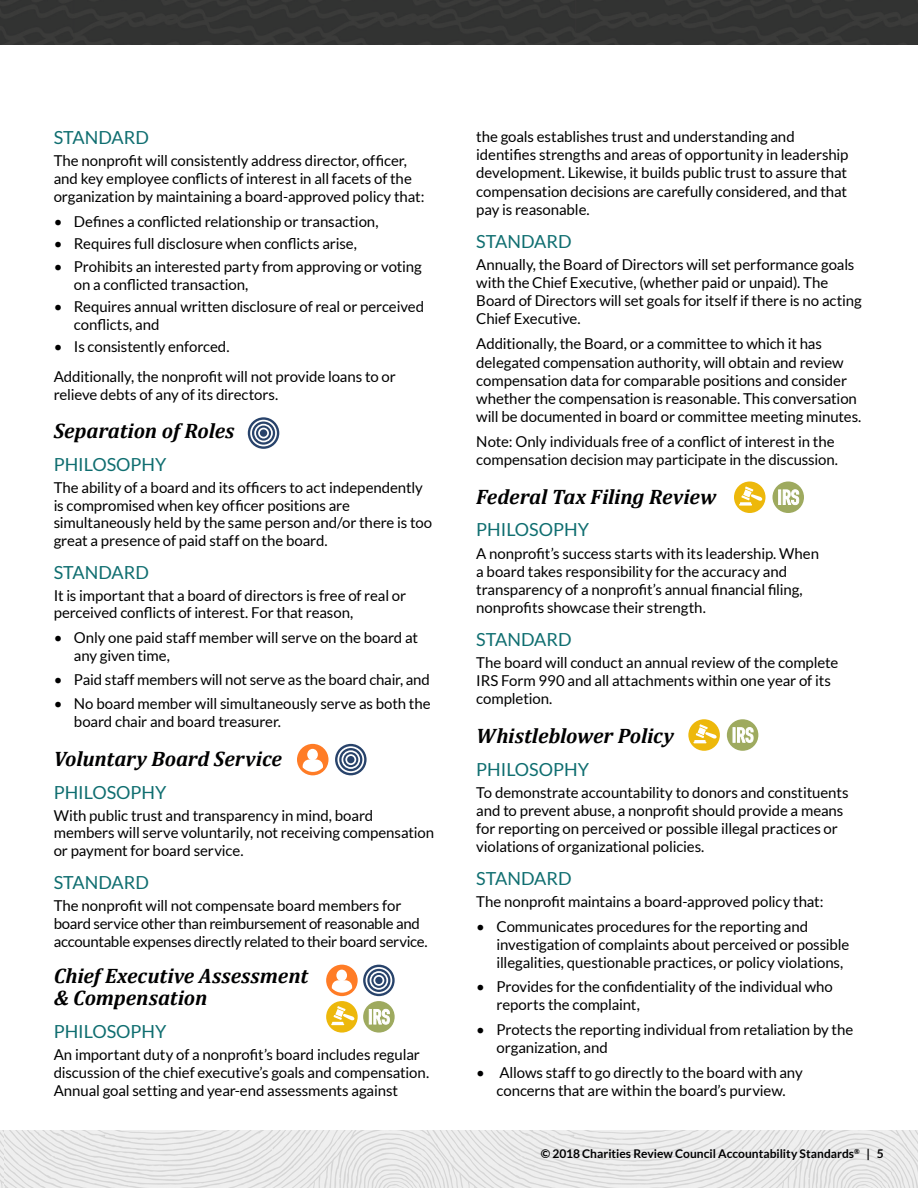
<style>
.page{position:relative;width:918px;height:1188px;background:#fff}
.page>*{position:absolute;margin:0;border:0;box-sizing:border-box;transform-origin:0 0}
.Cambria_Subhead{font:italic 700 21px/22.5px "Cambria";color:#000001}
.Blue_Subhead{font:18px "Lato";color:#0f6e70}
.t1{font:15px/18px "Lato";letter-spacing:-.005em;color:#000001}
.t2{font:700 12px "Lato";color:#000001}
</style>
<div class="page">
<img style="left:0;top:1131px;width:918px;height:57px">
<img style="left:0;top:0;width:918px;height:44px">
<div style="left:297px;top:744px;width:32px;height:31px;background:#ff7c26;border-radius:50%"></div>
<svg style="left:303px;top:749px;width:20px;height:23px"></svg>
<svg style="left:335px;top:744px;width:32px;height:31px"></svg>
<svg style="left:337px;top:746px;width:27px;height:27px"></svg>
<svg style="left:248px;top:417px;width:31px;height:32px"></svg>
<svg style="left:250px;top:420px;width:27px;height:26px"></svg>
<div style="left:326px;top:965px;width:32px;height:31px;background:#ff7c26;border-radius:50%"></div>
<svg style="left:332px;top:970px;width:20px;height:23px"></svg>
<svg style="left:363px;top:1001px;width:32px;height:32px"></svg>
<svg style="left:369px;top:1009px;width:21px;height:15px"></svg>
<svg style="left:363px;top:965px;width:32px;height:31px"></svg>
<svg style="left:366px;top:967px;width:26px;height:27px"></svg>
<svg style="left:326px;top:1001px;width:32px;height:32px"></svg>
<svg style="left:331px;top:1006px;width:23px;height:19px"></svg>
<div style="left:772px;top:482px;width:32px;height:31px;background:#9eaa5f;border-radius:50%"></div>
<svg style="left:779px;top:490px;width:20px;height:15px"></svg>
<div style="left:734px;top:482px;width:32px;height:31px;background:#edb80b;border-radius:50%"></div>
<svg style="left:739px;top:487px;width:23px;height:19px"></svg>
<div style="left:727px;top:719px;width:31px;height:32px;background:#9eaa5f;border-radius:50%"></div>
<svg style="left:733px;top:727px;width:20px;height:16px"></svg>
<svg style="left:688px;top:719px;width:32px;height:32px"></svg>
<svg style="left:693px;top:724px;width:24px;height:19px"></svg>
<p class="Blue_Subhead" style="left:54px;top:128px;width:97px">STANDARD</p>
<p class="t1" style="left:54px;top:152px;width:372px">The nonprofit will consistently address director, officer, and key employee conflicts of interest in all facets of the organization by maintaining a board-approved policy that:</p>
<p class="t1" style="left:54px;top:213px;width:326px">• Defines a conflicted relationship or transaction,</p>
<p class="t1" style="left:54px;top:235px;width:305px">• Requires full disclosure when conflicts arise,</p>
<p class="t1" style="left:74px;top:257px;width:349px;text-indent:-20px">• Prohibits an interested party from approving or voting on a conflicted transaction,</p>
<p class="t1" style="left:74px;top:298px;width:352px;text-indent:-20px">• Requires annual written disclosure of real or perceived conflicts, and</p>
<p class="t1" style="left:54px;top:338px;width:177px">• Is consistently enforced.</p>
<p class="t1" style="left:54px;top:367px;width:344px">Additionally, the nonprofit will not provide loans to or relieve debts of any of its directors.</p>
<p class="Cambria_Subhead" style="left:54px;top:419px;width:182px">Separation of Roles</p>
<p class="Blue_Subhead" style="left:54px;top:454px;width:114px">PHILOSOPHY</p>
<p class="t1" style="left:54px;top:479px;width:380px">The ability of a board and its officers to act independently is compromised when key officer positions are simultaneously held by the same person and/or there is too great a presence of paid staff on the board.</p>
<p class="Blue_Subhead" style="left:54px;top:562px;width:97px">STANDARD</p>
<p class="t1" style="left:54px;top:586px;width:354px">It is important that a board of directors is free of real or perceived conflicts of interest. For that reason,</p>
<p class="t1" style="left:74px;top:628px;width:346px;text-indent:-20px">• Only one paid staff member will serve on the board at any given time,</p>
<p class="t1" style="left:54px;top:670px;width:378px">• Paid staff members will not serve as the board chair, and</p>
<p class="t1" style="left:74px;top:695px;width:358px;text-indent:-20px">• No board member will simultaneously serve as both the board chair and board treasurer.</p>
<p class="Cambria_Subhead" style="left:54px;top:747px;width:230px">Voluntary Board Service</p>
<p class="Blue_Subhead" style="left:54px;top:782px;width:114px">PHILOSOPHY</p>
<p class="t1" style="left:54px;top:806px;width:382px">With public trust and transparency in mind, board members will serve voluntarily, not receiving compensation or payment for board service.</p>
<p class="Blue_Subhead" style="left:54px;top:872px;width:97px">STANDARD</p>
<p class="t1" style="left:54px;top:896px;width:375px">The nonprofit will not compensate board members for board service other than reimbursement of reasonable and accountable expenses directly related to their board service.</p>
<p class="Cambria_Subhead" style="left:54px;top:964px;width:256px">Chief Executive Assessment &amp; Compensation</p>
<p class="Blue_Subhead" style="left:54px;top:1022px;width:114px">PHILOSOPHY</p>
<p class="t1" style="left:54px;top:1046px;width:377px">An important duty of a nonprofit’s board includes regular discussion of the chief executive’s goals and compensation.<br>Annual goal setting and year-end assessments against</p>
<p class="t1" style="left:476px;top:127px;width:374px">the goals establishes trust and understanding and identifies strengths and areas of opportunity in leadership development. Likewise, it builds public trust to assure that compensation decisions are carefully considered, and that pay is reasonable.</p>
<p class="Blue_Subhead" style="left:476px;top:231px;width:97px">STANDARD</p>
<p class="t1" style="left:476px;top:255px;width:387px">Annually, the Board of Directors will set performance goals with the Chief Executive, (whether paid or unpaid). The Board of Directors will set goals for itself if there is no acting Chief Executive.</p>
<p class="t1" style="left:476px;top:335px;width:387px">Additionally, the Board, or a committee to which it has delegated compensation authority, will obtain and review compensation data for comparable positions and consider whether the compensation is reasonable. This conversation will be documented in board or committee meeting minutes.</p>
<p class="t1" style="left:476px;top:432px;width:363px">Note: Only individuals free of a conflict of interest in the compensation decision may participate in the discussion.</p>
<p class="Cambria_Subhead" style="left:476px;top:485px;width:242px">Federal Tax Filing Review</p>
<p class="Blue_Subhead" style="left:476px;top:520px;width:114px">PHILOSOPHY</p>
<p class="t1" style="left:476px;top:544px;width:344px">A nonprofit’s success starts with its leadership. When a board takes responsibility for the accuracy and transparency of a nonprofit’s annual financial filing, nonprofits showcase their strength.</p>
<p class="Blue_Subhead" style="left:476px;top:629px;width:97px">STANDARD</p>
<p class="t1" style="left:476px;top:654px;width:364px">The board will conduct an annual review of the complete<br>IRS Form 990 and all attachments within one year of its completion.</p>
<p class="Cambria_Subhead" style="left:476px;top:724px;width:199px">Whistleblower Policy</p>
<p class="Blue_Subhead" style="left:476px;top:759px;width:114px">PHILOSOPHY</p>
<p class="t1" style="left:476px;top:783px;width:374px">To demonstrate accountability to donors and constituents and to prevent abuse, a nonprofit should provide a means for reporting on perceived or possible illegal practices or violations of organizational policies.</p>
<p class="Blue_Subhead" style="left:476px;top:868px;width:97px">STANDARD</p>
<p class="t1" style="left:476px;top:892px;width:349px">The nonprofit maintains a board-approved policy that:</p>
<p class="t1" style="left:497px;top:917px;width:354px;text-indent:-20px">• Communicates procedures for the reporting and investigation of complaints about perceived or possible illegalities, questionable practices, or policy violations,</p>
<p class="t1" style="left:497px;top:978px;width:338px;text-indent:-20px">• Provides for the confidentiality of the individual who reports the complaint,</p>
<p class="t1" style="left:497px;top:1021px;width:358px;text-indent:-20px">• Protects the reporting individual from retaliation by the organization, and</p>
<p class="t1" style="left:476px;top:1063px;width:328px;text-align:center">• Allows staff to go directly to the board with any concerns that are within the board’s purview.</p>
<p class="t2" style="left:541px;top:1147px;width:345px">© 2018 Charities Review Council Accountability Standards<sup>®</sup> | 5</p>
</div>
